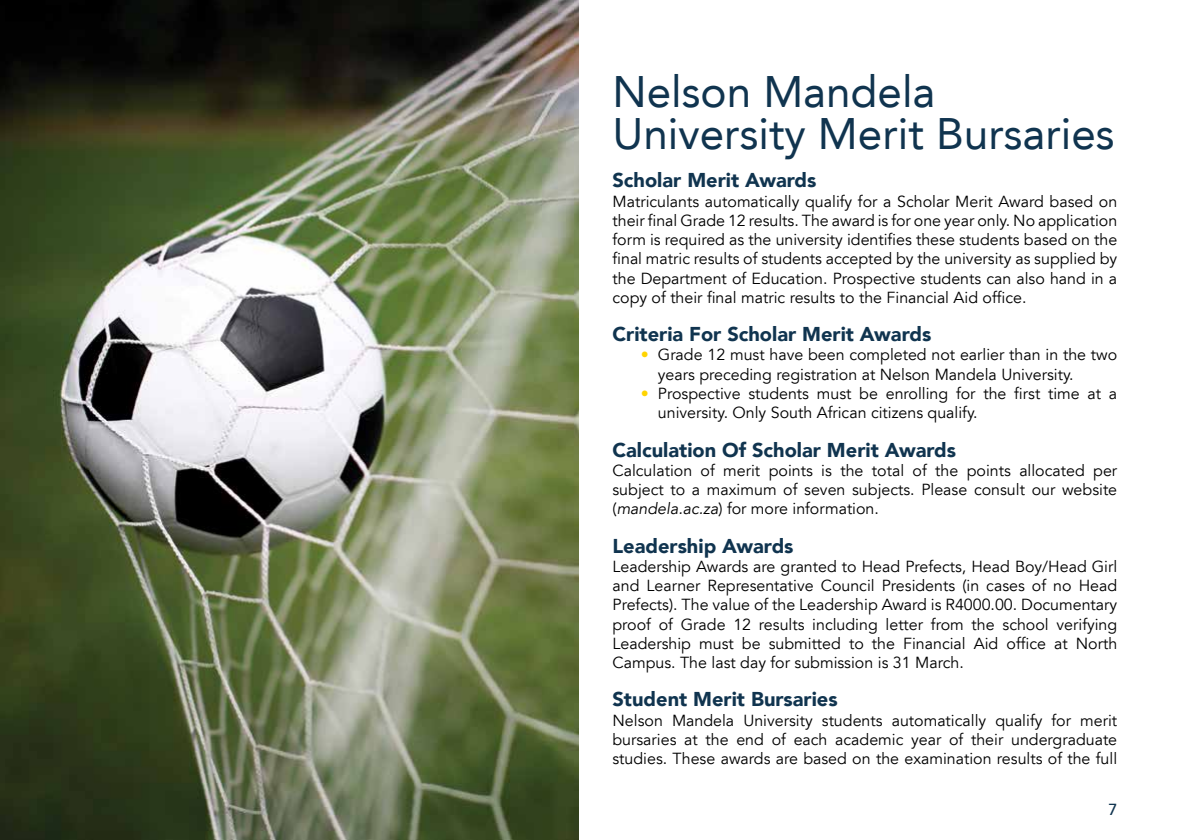
<style>
.page{position:relative;width:1191px;height:840px;background:#fff}
.page>*{position:absolute;margin:0;border:0;box-sizing:border-box;transform-origin:0 0}
.t1{font:44px/42px "Avenir LT";color:#10344f}
.t2{font:900 20px "Avenir LT";color:#10344f}
.t3{font:16px/19.2px "Avenir LT";color:#000;text-align:justify}
.t4{font:500 16px "Avenir LT";color:#10344f}
.s1{color:#ffd400}
.s2{font-style:italic}
</style>
<div class="page">
<img style="left:0;top:0;width:578px;height:839px">
<h1 class="t1" style="left:612px;top:71px;width:504px">Nelson Mandela<br>University Merit Bursaries</h1>
<p class="t2" style="left:612px;top:168px;width:205px">Scholar Merit Awards</p>
<p class="t3" style="left:612px;top:192px;width:506px">Matriculants automatically qualify for a Scholar Merit Award based on their final Grade 12 results. The award is for one year only. No application form is required as the university identifies these students based on the final matric results of students accepted by the university as supplied by the Department of Education. Prospective students can also hand in a copy of their final matric results to the Financial Aid office.</p>
<p class="t2" style="left:612px;top:322px;width:320px">Criteria For Scholar Merit Awards</p>
<p class="t3" style="left:658px;top:345px;width:461px;text-indent:-17px"><span class="s1">•</span> Grade 12 must have been completed not earlier than in the two years preceding registration at Nelson Mandela University.</p>
<p class="t3" style="left:658px;top:384px;width:461px;text-indent:-17px"><span class="s1">•</span> Prospective students must be enrolling for the first time at a university. Only South African citizens qualify.</p>
<p class="t2" style="left:612px;top:437px;width:345px">Calculation Of Scholar Merit Awards</p>
<p class="t3" style="left:612px;top:461px;width:506px">Calculation of merit points is the total of the points allocated per subject to a maximum of seven subjects. Please consult our website (<span class="s2">mandela.ac.za</span>) for more information.</p>
<p class="t2" style="left:612px;top:533px;width:182px">Leadership Awards</p>
<p class="t3" style="left:612px;top:557px;width:506px">Leadership Awards are granted to Head Prefects, Head Boy/Head Girl and Learner Representative Council Presidents (in cases of no Head Prefects). The value of the Leadership Award is R4000.00. Documentary proof of Grade 12 results including letter from the school verifying Leadership must be submitted to the Financial Aid office at North Campus. The last day for submission is 31 March.</p>
<p class="t2" style="left:612px;top:687px;width:227px">Student Merit Bursaries</p>
<p class="t3" style="left:612px;top:710px;width:506px">Nelson Mandela University students automatically qualify for merit bursaries at the end of each academic year of their undergraduate studies. These awards are based on the examination results of the full</p>
<p class="t4" style="left:1108px;top:799px;width:10px">7</p>
</div>
